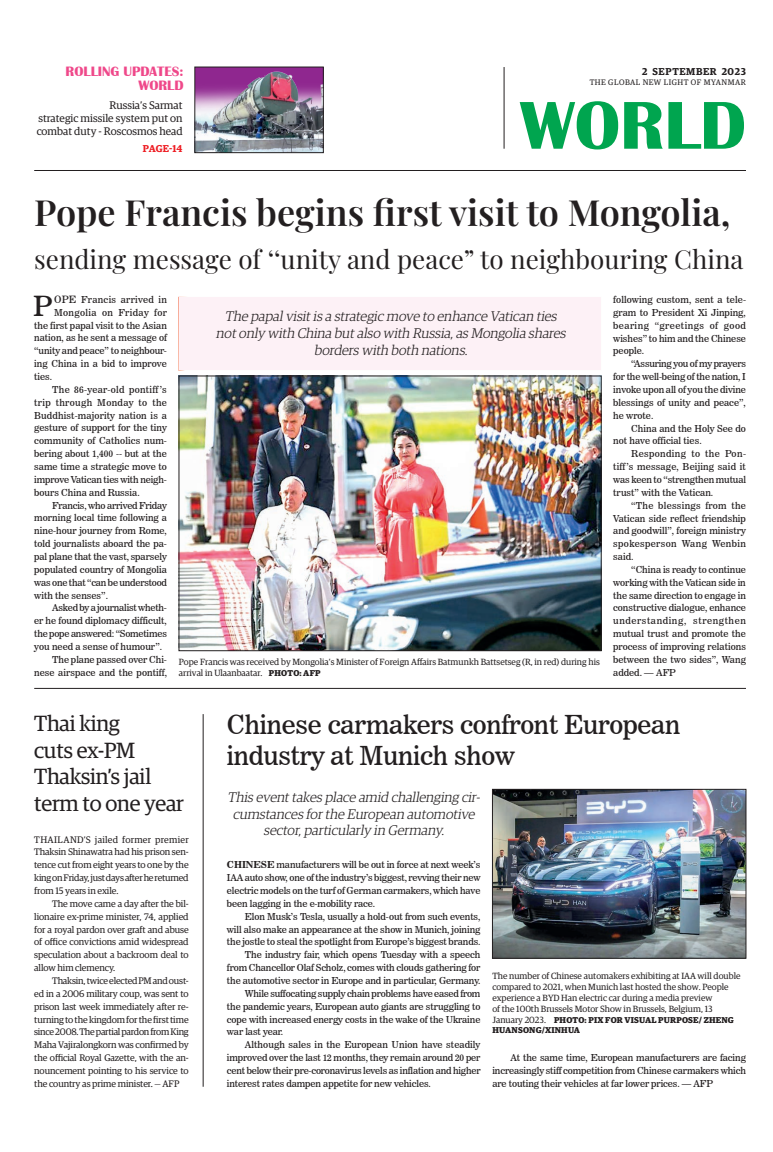
<style>
.page{position:relative;width:773px;height:1152px;background:#fff}
.page>*{position:absolute;margin:0;border:0;box-sizing:border-box;transform-origin:0 0}
.t1{font:700 70px "Britannic";color:#00a54f}
.t2{font:600 36px "Playfair Display";color:#231f20}
._1st_Drop{font:27.6px "News 706 BT Roman C";color:#231f20}
._2_Clm_Head{font:26px/31.2px "News 706 BT Roman C";letter-spacing:-.01em;color:#231f20}
.t3{font:26px "Playfair Display";color:#231f20}
.Brief_Head{font:22px/26.4px "Guardian Egyp";letter-spacing:-.01em;color:#231f20}
.t4{font:italic 300 14px/16.8px "Guardian Egyp";color:#231f20;text-align:center}
.t5{font:700 14px "Britannic";color:#ef488a}
.t6{font:11px/13.2px "Guardian Egyp";color:#231f20;text-align:justify}
.t7{font:600 10px "Guardian Egyp";letter-spacing:.06em;color:#231f20}
.Spill_Style{font:600 10px "Guardian Egyp";letter-spacing:-.005em;color:#ee1d23}
._2nd_Body{font:9.5px/12.9px "News 706 BT Roman C";letter-spacing:-.01em;color:#231f20;text-align:justify}
.Brief_2nd_Body{font:9.5px/12.9px "Guardian Egyp";letter-spacing:-.01em;color:#231f20;text-align:justify}
.Normal_Para{font:9.5px/12.9px "News 706 BT Roman C";letter-spacing:-.01em;color:#231f20;text-align:justify}
._1st_Drop-2{font:9.5px "News 706 BT Roman C";color:#231f20}
._1st_Drop-3{font:9.5px "News 706 BT Roman C";letter-spacing:.03em;color:#231f20}
._1st_Drop-4{font:9.5px "News 706 BT Roman C";letter-spacing:.04em;color:#231f20}
.t8{font:9px/10.8px "Guardian Egyp";color:#231f20}
.t9{font:700 8.5px/10.2px "Guardian Egyp";letter-spacing:.02em;color:#231f20}
.t10{font:8px "Guardian Egyp";letter-spacing:.06em;color:#231f20}
.s1{font-size:10px}
.s2{font-weight:700;font-size:8.5px}
.s3{font-family:"News 706 BT Bold C"}
.s4{font-weight:400;font-size:9px}
</style>
<div class="page">
<hr style="left:34px;top:170px;width:712px;height:1px;background:#231f20">
<hr style="left:504px;top:67px;width:1px;height:82px;background:#231f20">
<img style="left:197px;top:69px;width:124px;height:82px">
<div style="left:195px;top:67px;width:128px;height:86px;border:1px solid #231f20"></div>
<div style="left:178px;top:297px;width:424px;height:74px;background:#fdeef4;border:2px solid #fff"></div>
<hr style="left:34px;top:688px;width:712px;height:1px;background:#231f20">
<img style="left:494px;top:791px;width:250px;height:165px">
<div style="left:492px;top:789px;width:254px;height:169px;border:1px solid #231f20"></div>
<hr style="left:203px;top:714px;width:1px;height:373px;background:#231f20">
<img style="left:181px;top:378px;width:418px;height:271px">
<div style="left:179px;top:376px;width:422px;height:275px;border:1px solid #231f20"></div>
<p class="t5" style="left:66px;top:64px;width:119px">ROLLING UPDATES:</p>
<p class="t5" style="left:138px;top:78px;width:47px">WORLD</p>
<p class="t6" style="left:37px;top:98px;width:147px;text-indent:73px">Russia’s Sarmat strategic missile system put on combat duty - Roscosmos head</p>
<p class="Spill_Style" style="left:143px;top:141px;width:41px">PAGE-14</p>
<p class="t7" style="left:642px;top:64px;width:105px">2 SEPTEMBER 2023</p>
<p class="t10" style="left:589px;top:76px;width:158px">THE GLOBAL NEW LIGHT OF MYANMAR</p>
<h1 class="t1" style="left:520px;top:86px;width:227px">WORLD</h1>
<p class="t2" style="left:34px;top:184px;width:697px">Pope Francis begins first visit to Mongolia,</p>
<p class="t3" style="left:34px;top:239px;width:710px">sending message of ‘‘unity and peace” to neighbouring China</p>
<p class="t4" style="left:216px;top:307px;width:354px">The papalvisitis a strategic move to enhance Vatican ties notonly with China butalso with Russia,as Mongolia shares borders with both nations.</p>
<p class="_1st_Drop" style="left:33px;top:289px;width:21px">P</p>
<p class="_1st_Drop-3" style="left:54px;top:294px;width:114px"><span class="s1">OPE</span> Francis arrived in</p>
<p class="_2nd_Body" style="left:613px;top:293px;width:134px">following custom, sent a tele&shy;gram to President Xi Jinping, bearing “greetings of good wishes” to him and the Chinese people.</p>
<p class="_2nd_Body" style="left:613px;top:357px;width:134px;text-indent:18px">“Assuring you of my prayers for the well-being of the nation, I invoke upon all of you the divine blessings of unity and peace”, he wrote.</p>
<p class="_2nd_Body" style="left:613px;top:422px;width:134px;text-indent:18px">China and the Holy See do not have official ties.</p>
<p class="_2nd_Body" style="left:613px;top:447px;width:134px;text-indent:18px">Responding to the Pon&shy;tiff ’s message, Beijing said it was keen to “strengthen mutual trust” with the Vatican.</p>
<p class="_2nd_Body" style="left:613px;top:499px;width:134px;text-indent:18px">“The blessings from the Vatican side reflect friendship and goodwill”, foreign ministry spokesperson Wang Wenbin said.</p>
<p class="_2nd_Body" style="left:613px;top:563px;width:134px;text-indent:18px">“China is ready to continue working with the Vatican side in the same direction to engage in constructive dialogue, enhance understanding, strengthen mutual trust and promote the process of improving relations between the two sides”, Wang added. — AFP</p>
<p class="_1st_Drop-4" style="left:54px;top:307px;width:114px">Mongolia on Friday for</p>
<p class="_1st_Drop-2" style="left:34px;top:319px;width:134px">the first papal visit to the Asian</p>
<p class="_1st_Drop-2" style="left:34px;top:332px;width:134px">nation, as he sent a message of</p>
<p class="_1st_Drop-2" style="left:34px;top:345px;width:134px">“unity and peace” to neighbour-</p>
<p class="_1st_Drop-2" style="left:34px;top:358px;width:134px">ing China in a bid to improve</p>
<p class="_1st_Drop-2" style="left:34px;top:371px;width:20px">ties.</p>
<p class="_2nd_Body" style="left:34px;top:383px;width:134px;text-indent:18px">The 86-year-old pontiff ’s trip through Monday to the Buddhist-majority nation is a gesture of support for the tiny community of Catholics num&shy;bering about 1,400 -- but at the same time a strategic move to improve Vatican ties with neigh&shy;bours China and Russia.</p>
<p class="_2nd_Body" style="left:34px;top:499px;width:134px;text-indent:18px">Francis, who arrived Friday morning local time following a nine-hour journey from Rome, told journalists aboard the pa&shy;pal plane that the vast, sparsely populated country of Mongolia was one that “can be understood with the senses”.</p>
<p class="_2nd_Body" style="left:34px;top:602px;width:134px;text-indent:18px">Asked by a journalist wheth&shy;er he found diplomacy difficult, the pope answered: “Sometimes you need a sense of humour”.</p>
<p class="_2nd_Body" style="left:34px;top:653px;width:134px;text-align:right">The plane passed over Chi&shy;nese airspace and the pontiff,</p>
<p class="t8" style="left:179px;top:656px;width:422px">Pope Francis was received by Mongolia’s Minister of Foreign Affairs Batmunkh Battsetseg (R, in red) during his arrival in Ulaanbaatar. <span class="s2">PHOTO: AFP</span></p>
<p class="_2_Clm_Head" style="left:227px;top:709px;width:455px">Chinese carmakers confront European industry at Munich show</p>
<p class="t4" style="left:228px;top:788px;width:257px">This eventtakes place amid challenging cir&shy;cumstances forthe European automotive sector,particularly in Germany.</p>
<p class="Brief_Head" style="left:34px;top:709px;width:151px">Thai king<br>cuts ex-PM<br>Thaksin’s jail term to one year</p>
<p class="Brief_2nd_Body" style="left:34px;top:832px;width:156px">THAILAND’S jailed former premier Thaksin Shinawatra had his prison sen&shy;tence cut from eight years to one by the king on Friday, just days after he returned from 15 years in exile.</p>
<p class="Brief_2nd_Body" style="left:34px;top:897px;width:156px;text-indent:18px">The move came a day after the bil&shy;lionaire ex-prime minister, 74, applied for a royal pardon over graft and abuse of office convictions amid widespread speculation about a backroom deal to allow him clemency.</p>
<p class="Brief_2nd_Body" style="left:34px;top:974px;width:156px;text-indent:18px">Thaksin, twice elected PM and oust&shy;ed in a 2006 military coup, was sent to prison last week immediately after re&shy;turning to the kingdom for the first time since 2008. The partial pardon from King Maha Vajiralongkorn was confirmed by the official Royal Gazette, with the an&shy;nouncement pointing to his service to the country as prime minister. — AFP</p>
<p class="Normal_Para" style="left:227px;top:858px;width:255px"><span class="s3">CHINESE</span> manufacturers will be out in force at next week’s IAA auto show, one of the industry’s biggest, revving their new electric models on the turf of German carmakers, which have been lagging in the e-mobility race.</p>
<p class="_2nd_Body" style="left:227px;top:910px;width:255px;text-indent:18px">Elon Musk’s Tesla, usually a hold-out from such events, will also make an appearance at the show in Munich, joining the jostle to steal the spotlight from Europe’s biggest brands.</p>
<p class="_2nd_Body" style="left:227px;top:948px;width:255px;text-indent:18px">The industry fair, which opens Tuesday with a speech from Chancellor Olaf Scholz, comes with clouds gathering for the automotive sector in Europe and in particular, Germany.</p>
<p class="_2nd_Body" style="left:227px;top:987px;width:255px;text-indent:18px">While suffocating supply chain problems have eased from the pandemic years, European auto giants are struggling to cope with increased energy costs in the wake of the Ukraine war last year.</p>
<p class="_2nd_Body" style="left:227px;top:1038px;width:255px;text-indent:18px">Although sales in the European Union have steadily improved over the last 12 months, they remain around 20 per cent below their pre-coronavirus levels as inflation and higher interest rates dampen appetite for new vehicles.</p>
<p class="t8" style="left:492px;top:970px;width:249px">The number of Chinese automakers exhibiting at IAA will double compared to 2021, when Munich last hosted the show. People experience a BYD Han electric car during a media preview<br>of the 100th Brussels Motor Show in Brussels, Belgium, 13</p>
<p class="t9" style="left:492px;top:1014px;width:243px"><span class="s4">January 2023.</span> PHOTO: PIX FOR VISUAL PURPOSE/ ZHENG<br>HUANSONG/XINHUA</p>
<p class="_2nd_Body" style="left:492px;top:1051px;width:255px;text-indent:18px">At the same time, European manufacturers are facing increasingly stiff competition from Chinese carmakers which are touting their vehicles at far lower prices. — AFP</p>
</div>
